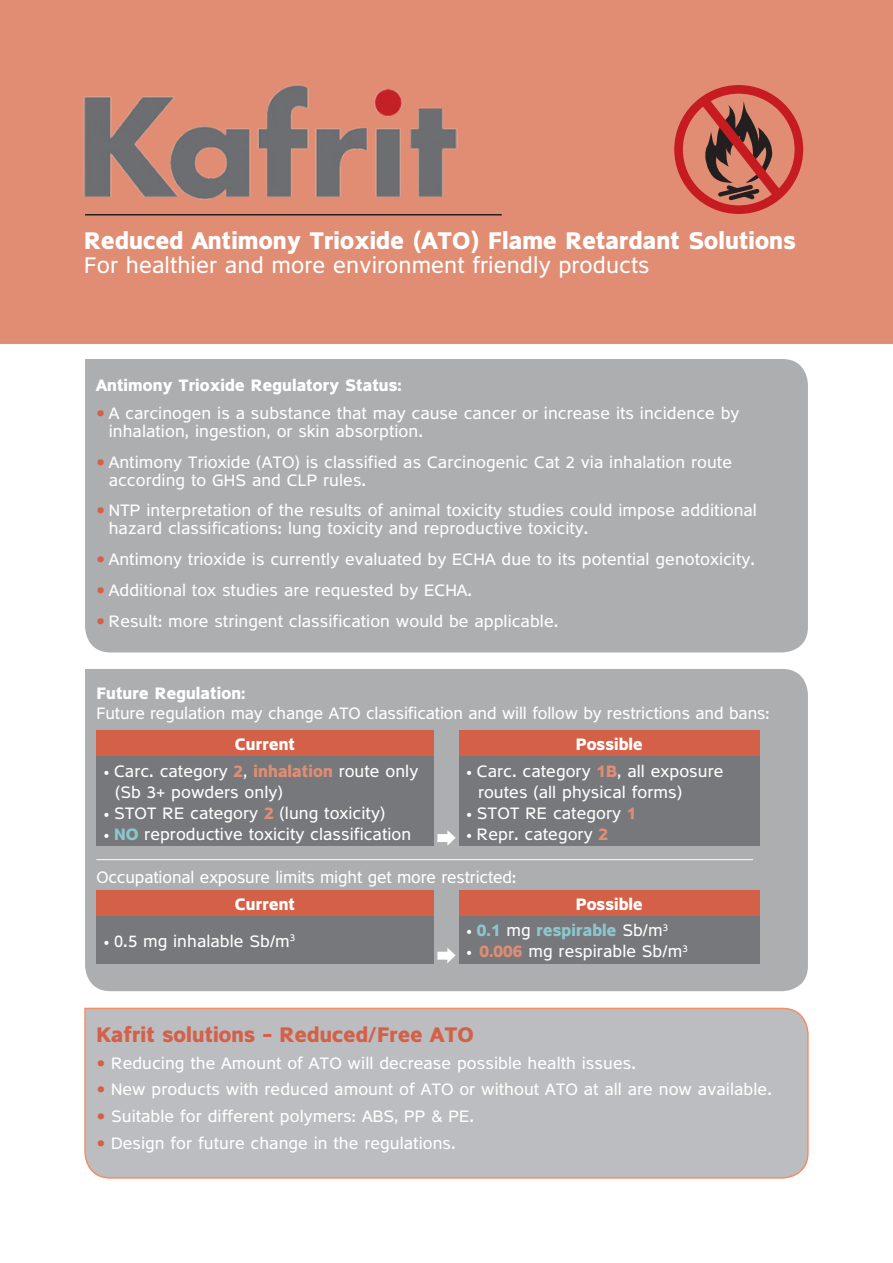
<style>
.page{position:relative;width:893px;height:1263px;background:#fff}
.page>*{position:absolute;margin:0;border:0;box-sizing:border-box;transform-origin:0 0}
.t1{font:700 30px "Fb Tamlil Eng";color:#d46048}
.t2{font:700 24px "Fb Tamlil Eng";color:#fff}
.t3{font:22.5px "Fb Tamlil Eng";color:#fff}
.t4{font:700 21px "Fb Tamlil Eng";color:#d46048}
.t5{font:16.5px/21px "Fb Tamlil Eng";color:#fff}
.t6{font:700 16.5px "Fb Tamlil Eng";color:#fff}
.t7{font:700 16.5px "Fb Tamlil Eng";color:#8cc7cd}
.t8{font:9.6px "Fb Tamlil Eng";color:#fff}
.s1{font-weight:700;font-size:30px;color:#d46048}
.s2{font-family:"Athelas"}
.s3{font-weight:700;color:#e08d73}
.s4{font-weight:700;color:#8cc7cd}
.s5{font-family:"Athelas";font-weight:400;color:#fff}
.s6{font-weight:400;color:#fff}
</style>
<div class="page">
<div style="left:0;top:0;width:893px;height:344px;background:#e08d73"></div>
<img style="left:65px;top:59px;width:403px;height:183px">
<hr style="left:85px;top:214px;width:417px;height:1px;background:#231f20">
<div style="left:674px;top:85px;width:129px;height:129px;border:9px solid #c71b22;border-radius:50%"></div>
<svg style="left:691px;top:87px;width:100px;height:120px;background:#b85f51"></svg>
<div style="left:85px;top:359px;width:723px;height:293px;background:#adaeb0"></div>
<div style="left:85px;top:669px;width:723px;height:322px;background:#adaeb0"></div>
<div style="left:84px;top:1007px;width:725px;height:172px;background:#bcbdc0"></div>
<div style="left:96px;top:731px;width:338px;height:25px;background:#d46048"></div>
<div style="left:96px;top:756px;width:338px;height:90px;background:#76787b"></div>
<div style="left:459px;top:731px;width:300px;height:25px;background:#d46048"></div>
<div style="left:459px;top:756px;width:300px;height:90px;background:#76787b"></div>
<div style="left:96px;top:890px;width:338px;height:26px;background:#d46048"></div>
<div style="left:96px;top:916px;width:338px;height:47px;background:#76787b"></div>
<div style="left:459px;top:890px;width:300px;height:26px;background:#d46048"></div>
<div style="left:459px;top:916px;width:300px;height:47px;background:#76787b"></div>
<hr style="left:96px;top:859px;width:657px;height:1px;background:#fff">
<svg style="left:437px;top:830px;width:19px;height:16px"></svg>
<svg style="left:437px;top:948px;width:19px;height:15px"></svg>
<p class="t2" style="left:84px;top:230px;width:713px">Reduced Antimony Trioxide (ATO) Flame Retardant Solutions</p>
<p class="t3" style="left:84px;top:255px;width:567px">For healthier and more environment friendly products</p>
<p class="t6" style="left:96px;top:378px;width:307px">Antimony Trioxide Regulatory Status:</p>
<p class="t5" style="left:109px;top:406px;width:632px;line-height:18px;text-indent:-13px">A<span class="s1">•</span> carcinogen is a substance that may cause cancer or increase its incidence by inhalation, ingestion, or skin absorption.</p>
<p class="t5" style="left:109px;top:453px;width:625px">Antimony Trioxide (ATO) is classified as Carcinogenic Cat 2 via inhalation route</p>
<p class="t1" style="left:96px;top:446px;width:10px">•</p>
<p class="t5" style="left:109px;top:471px;width:259px">according to GHS and CLP rules.</p>
<p class="t5" style="left:109px;top:502px;width:650px">NTP interpretation of the results of animal toxicity studies could impose additional</p>
<p class="t1" style="left:96px;top:495px;width:10px">•</p>
<p class="t5" style="left:109px;top:520px;width:481px">hazard classifications: lung toxicity and reproductive toxicity.</p>
<p class="t5" style="left:109px;top:551px;width:648px">Antimony trioxide is currently evaluated by ECHA due to its potential genotoxicity.</p>
<p class="t1" style="left:96px;top:544px;width:10px">•</p>
<p class="t5" style="left:109px;top:581px;width:365px">Additional tox studies are requested by ECHA.</p>
<p class="t1" style="left:96px;top:575px;width:10px">•</p>
<p class="t5" style="left:109px;top:612px;width:451px">Result: more stringent classification would be applicable.</p>
<p class="t1" style="left:96px;top:605px;width:10px">•</p>
<p class="t6" style="left:96px;top:686px;width:151px">Future Regulation:</p>
<p class="t5" style="left:96px;top:705px;width:675px">Future regulation may change ATO classification and will follow by restrictions and bans:</p>
<p class="t6" style="left:235px;top:737px;width:62px">Current</p>
<p class="t5" style="left:115px;top:762px;width:305px;text-indent:-13px"><span class="s2">•</span> Carc. category <span class="s3">2</span>, <span class="s3">inhalation</span> route only (Sb 3+ powders only(</p>
<p class="t5" style="left:102px;top:804px;width:284px"><span class="s2">•</span> STOT RE category <span class="s3">2</span> (lung toxicity(</p>
<p class="t5" style="left:102px;top:825px;width:310px"><span class="s2">•</span> <span class="s4">NO</span> reproductive toxicity classification</p>
<p class="t6" style="left:576px;top:737px;width:69px">Possible</p>
<p class="t5" style="left:478px;top:762px;width:247px;text-indent:-13px"><span class="s2">•</span> Carc. category <span class="s3">B1</span> , all exposure routes (all physical forms(</p>
<p class="t5" style="left:465px;top:804px;width:173px"><span class="s2">•</span> STOT RE category <span class="s3">1</span></p>
<p class="t5" style="left:465px;top:825px;width:144px"><span class="s2">•</span> Repr. category <span class="s3">2</span></p>
<p class="t5" style="left:96px;top:868px;width:422px">Occupational exposure limits might get more restricted:</p>
<p class="t6" style="left:235px;top:896px;width:62px">Current</p>
<p class="t8" style="left:290px;top:934px;width:7px">3</p>
<p class="t5" style="left:102px;top:932px;width:189px"><span class="s2">•</span> 0.5 mg inhalable Sb m/</p>
<p class="t6" style="left:576px;top:896px;width:69px">Possible</p>
<p class="t7" style="left:465px;top:923px;width:199px"><span class="s5">•</span> 0.1 <span class="s6">mg</span> respirable <span class="s6">Sb m/</span></p>
<p class="t8" style="left:663px;top:923px;width:7px">3</p>
<p class="t5" style="left:465px;top:943px;width:219px"><span class="s2">•</span> <span class="s3">0.006</span> mg respirable Sb m/</p>
<p class="t8" style="left:682px;top:944px;width:7px">3</p>
<p class="t4" style="left:96px;top:1025px;width:379px">Kafrit solutions – Reduced/Free ATO</p>
<p class="t5" style="left:111px;top:1054px;width:526px">Reducing the Amount of ATO will decrease possible health issues.</p>
<p class="t1" style="left:96px;top:1047px;width:10px">•</p>
<p class="t1" style="left:96px;top:1074px;width:10px">•</p>
<p class="t5" style="left:111px;top:1081px;width:662px">New products with reduced amount of ATO or without ATO at all are now available.</p>
<p class="t1" style="left:96px;top:1101px;width:10px">•</p>
<p class="t5" style="left:111px;top:1108px;width:365px">Suitable for different polymers: ABS, PP &amp; PE.</p>
<p class="t1" style="left:96px;top:1127px;width:10px">•</p>
<p class="t5" style="left:111px;top:1134px;width:346px">Design for future change in the regulations.</p>
</div>
